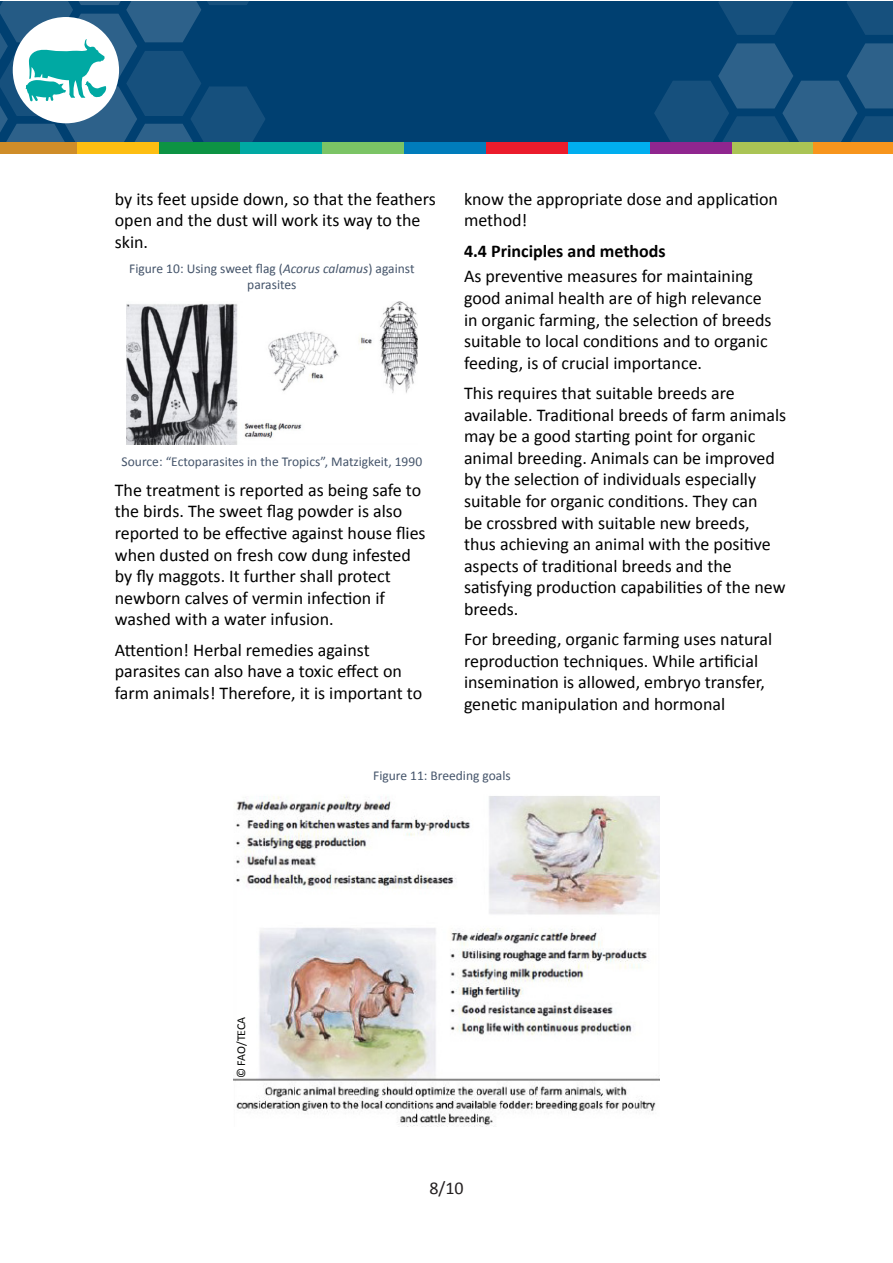
<style>
.page{position:relative;width:893px;height:1263px;background:#fff}
.page>*{position:absolute;margin:0;border:0;box-sizing:border-box;transform-origin:0 0}
.Body_Text{font:18px/21.6px "Calibri";color:#000}
.Body_Text-2{font:700 18px "Calibri";color:#000}
.t1{font:18px "Calibri";color:#231f20}
.t2{font:13.5px/16.2px "Calibri";color:#44546a;text-align:center}
.t3{font:12px "Calibri";letter-spacing:-.01em;color:#040503}
.s1{font-style:italic}
</style>
<div class="page">
<img style="left:127px;top:301px;width:290px;height:143px">
<img style="left:234px;top:796px;width:425px;height:331px">
<div style="left:0;top:1px;width:893px;height:145px;background:#004071"></div>
<svg style="left:847px;top:1px;width:46px;height:34px"></svg>
<svg style="left:718px;top:1px;width:75px;height:34px"></svg>
<svg style="left:654px;top:43px;width:239px;height:111px"></svg>
<div style="left:813px;top:142px;width:80px;height:12px;background:#f7951d"></div>
<div style="left:732px;top:142px;width:81px;height:12px;background:#aac455"></div>
<div style="left:650px;top:142px;width:81px;height:12px;background:#90268f"></div>
<div style="left:568px;top:142px;width:81px;height:12px;background:#00aeef"></div>
<div style="left:486px;top:142px;width:82px;height:12px;background:#eb1c2c"></div>
<div style="left:404px;top:142px;width:82px;height:12px;background:#007cbb"></div>
<div style="left:322px;top:142px;width:82px;height:12px;background:#7bc465"></div>
<div style="left:240px;top:142px;width:82px;height:12px;background:#00a9a3"></div>
<svg style="left:0;top:1px;width:265px;height:153px"></svg>
<p class="Body_Text" style="left:115px;top:188px;width:323px">by its feet upside down, so that the feathers open and the dust will work its way to the skin.</p>
<p class="t2" style="left:129px;top:260px;width:287px">Figure 10: Using sweet flag (<span class="s1">Acorus calamus</span>) against parasites</p>
<p class="t2" style="left:122px;top:453px;width:302px">Source: “Ectoparasites in the Tropics”, Matzigkeit, 1990</p>
<p class="Body_Text" style="left:115px;top:479px;width:312px">The treatment is reported as being safe to the birds. The sweet flag powder is also reported to be effective against house flies when dusted on fresh cow dung infested by fly maggots. It further shall protect newborn calves of vermin infection if washed with a water infusion.</p>
<p class="Body_Text" style="left:115px;top:639px;width:309px">Attention! Herbal remedies against parasites can also have a toxic effect on farm animals! Therefore, it is important to</p>
<p class="Body_Text" style="left:464px;top:188px;width:315px">know the appropriate dose and application method!</p>
<p class="Body_Text-2" style="left:464px;top:239px;width:203px">4.4 Principles and methods</p>
<p class="Body_Text" style="left:464px;top:266px;width:309px">As preventive measures for maintaining good animal health are of high relevance in organic farming, the selection of breeds suitable to local conditions and to organic feeding, is of crucial importance.</p>
<p class="Body_Text" style="left:464px;top:382px;width:324px">This requires that suitable breeds are available. Traditional breeds of farm animals may be a good starting point for organic animal breeding. Animals can be improved by the selection of individuals especially suitable for organic conditions. They can<br>be crossbred with suitable new breeds,<br>thus achieving an animal with the positive aspects of traditional breeds and the satisfying production capabilities of the new breeds.</p>
<p class="Body_Text" style="left:464px;top:628px;width:310px">For breeding, organic farming uses natural reproduction techniques. While artificial insemination is allowed, embryo transfer, genetic manipulation and hormonal</p>
<p class="t3" style="left:233px;top:1078px;width:63px;rotate:-90deg">© FAO/TECA</p>
<p class="t2" style="left:373px;top:768px;width:139px">Figure 11: Breeding goals</p>
<p class="t1" style="left:429px;top:1177px;width:36px">8/10</p>
</div>
